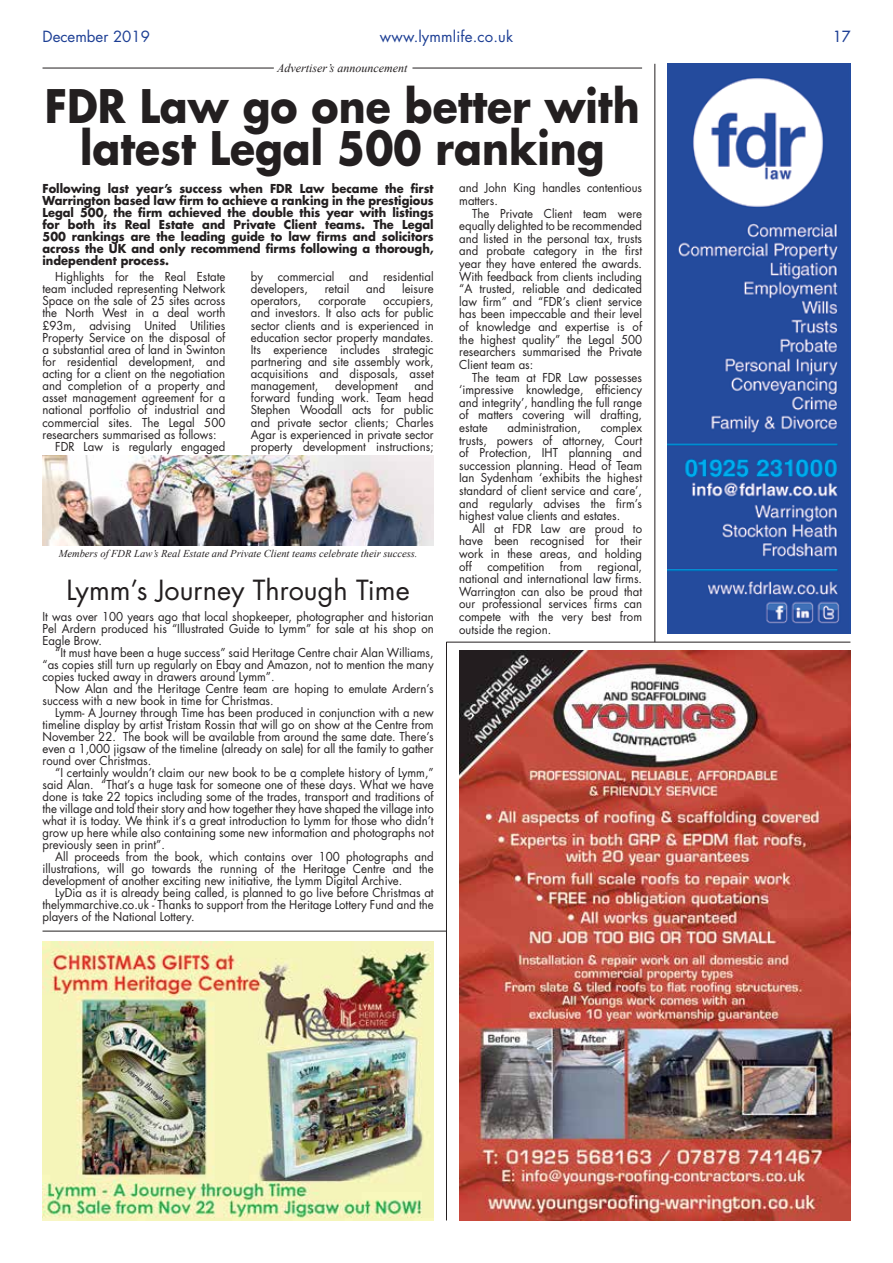
<style>
.page{position:relative;width:893px;height:1263px;background:#fff}
.page>*{position:absolute;margin:0;border:0;box-sizing:border-box;transform-origin:0 0}
.t1{font:700 45px/42px "Futura Std";color:#231f20;text-align:center;scale:.91 1}
.t2{font:27px "Futura Std";color:#231f20}
.t3{font:15px "Futura Std";letter-spacing:.01em;color:#1c3e94}
.t4{font:500 15px "Futura Std";color:#1c3e94}
.t5{font:12px/12.6px "Futura Std";color:#231f20;text-align:justify;scale:.95 1}
.t6{font:700 12px/12px "Futura Std";color:#231f20;text-align:justify;scale:.95 1}
.t7{font:italic 12px "Times New Roman";color:#231f20}
.t8{font:italic 10.5px "Times New Roman";color:#231f20}
</style>
<div class="page">
<img style="left:668px;top:64px;width:182px;height:570px">
<img style="left:459px;top:651px;width:392px;height:569px">
<hr style="left:655px;top:64px;width:1px;height:578px;background:#231f20">
<hr style="left:446px;top:642px;width:404px;height:1px;background:#231f20">
<hr style="left:43px;top:931px;width:403px;height:1px;background:#231f20">
<hr style="left:446px;top:642px;width:1px;height:578px;background:#231f20">
<hr style="left:43px;top:68px;width:231px;height:1px;background:#231f20">
<hr style="left:412px;top:68px;width:230px;height:1px;background:#231f20">
<img style="left:43px;top:455px;width:391px;height:90px">
<img style="left:42px;top:941px;width:392px;height:279px">
<p class="t3" style="left:43px;top:27px;width:109px">December 2019</p>
<p class="t3" style="left:380px;top:27px;width:135px">www.lymmlife.co.uk</p>
<p class="t4" style="left:833px;top:27px;width:19px">17</p>
<p class="t7" style="left:277px;top:60px;width:132px">Advertiser’s announcement</p>
<p class="t1" style="left:45px;top:84px;width:655px">FDR Law go one better with latest Legal 500 ranking</p>
<p class="t6" style="left:43px;top:183px;width:413px">Following last year’s success when FDR Law became the first Warrington based law firm to achieve a ranking in the prestigious Legal 500, the firm achieved the double this year with listings for both its Real Estate and Private Client teams. The Legal 500 rankings are the leading guide to law firms and solicitors across the UK and only recommend firms following a thorough, independent process.</p>
<p class="t5" style="left:43px;top:271px;width:194px;line-height:12.1px;text-indent:13px">Highlights for the Real Estate team included representing Network Space on the sale of 25 sites across the North West in a deal worth £93m, advising United Utilities Property Service on the disposal of a substantial area of land in Swinton for residential development, and acting for a client on the negotiation and completion of a property and asset management agreement for a national portfolio of industrial and commercial sites. The Legal 500 researchers summarised as follows:</p>
<p class="t5" style="left:55px;top:440px;width:181px">FDR Law is regularly engaged</p>
<p class="t5" style="left:459px;top:182px;width:194px">and John King handles contentious matters.</p>
<p class="t5" style="left:459px;top:207px;width:194px;text-indent:13px">The Private Client team were equally delighted to be recommended and listed in the personal tax, trusts and probate category in the first year they have entered the awards.<br>With feedback from clients including “A trusted, reliable and dedicated law firm” and “FDR’s client service has been impeccable and their level of knowledge and expertise is of the highest quality” the Legal 500 researchers summarised the Private Client team as:</p>
<p class="t5" style="left:459px;top:371px;width:194px;text-indent:13px">The team at FDR Law possesses ‘impressive knowledge, efficiency and integrity’, handling the full range of matters covering will drafting, estate</p>
<p class="t5" style="left:251px;top:271px;width:194px;line-height:12.1px">by commercial and residential developers,</p>
<p class="t5" style="left:325px;top:283px;width:27px">retail</p>
<p class="t5" style="left:366px;top:283px;width:22px">and</p>
<p class="t5" style="left:402px;top:283px;width:35px">leisure</p>
<p class="t5" style="left:251px;top:295px;width:194px;line-height:12.1px;text-indent:132px">occupiers, and investors. It also acts for public sector clients and is experienced in education sector property mandates.<br>Its experience includes strategic partnering and site assembly work, acquisitions and disposals, asset management,</p>
<p class="t5" style="left:251px;top:295px;width:54px">operators,</p>
<p class="t5" style="left:318px;top:295px;width:52px">corporate</p>
<p class="t5" style="left:251px;top:380px;width:194px;line-height:12.1px;text-indent:164px">and forward funding work. Team head Stephen Woodall acts for public and private sector clients; Charles Agar is experienced in private sector property development instructions;</p>
<p class="t5" style="left:335px;top:380px;width:67px">development</p>
<p class="t5" style="left:459px;top:421px;width:194px;text-indent:141px">complex trusts, powers of attorney, Court of Protection, IHT planning and succession planning. Head of Team Ian Sydenham ‘exhibits the highest standard of client service and care’, and regularly advises the firm’s highest value clients and estates.</p>
<p class="t5" style="left:459px;top:522px;width:194px;text-indent:13px">All at FDR Law are proud to have been recognised for their work in these areas, and holding off</p>
<p class="t5" style="left:508px;top:421px;width:79px">administration,</p>
<p class="t8" style="left:59px;top:546px;width:360px">Members of FDR Law’s Real Estate and Private Client teams celebrate their success.</p>
<p class="t2" style="left:67px;top:573px;width:345px">Lymm’s Journey Through Time</p>
<p class="t5" style="left:487px;top:560px;width:61px">competition</p>
<p class="t5" style="left:560px;top:560px;width:25px">from</p>
<p class="t5" style="left:459px;top:560px;width:194px;text-indent:138px">regional, national and international law firms.<br>Warrington can also be proud that our professional services firms can compete with the very best from outside the region.</p>
<p class="t5" style="left:43px;top:610px;width:413px;line-height:12px">It was over 100 years ago that local shopkeeper, photographer and historian Pel Ardern produced his “Illustrated Guide to Lymm” for sale at his shop on Eagle Brow.</p>
<p class="t5" style="left:43px;top:646px;width:413px;line-height:12px;text-indent:13px">“It must have been a huge success” said Heritage Centre chair Alan Williams, “as copies still turn up regularly on Ebay and Amazon, not to mention the many copies tucked away in drawers around Lymm”.</p>
<p class="t5" style="left:43px;top:682px;width:413px;line-height:12px;text-indent:13px">Now Alan and the Heritage Centre team are hoping to emulate Ardern’s success with a new book in time for Christmas.</p>
<p class="t5" style="left:43px;top:706px;width:413px;line-height:12px;text-indent:13px">Lymm- A Journey through Time has been produced in conjunction with a new timeline display by artist Tristam Rossin that will go on show at the Centre from November 22. The book will be available from around the same date. There’s even a 1,000 jigsaw of the timeline (already on sale) for all the family to gather round over Christmas.</p>
<p class="t5" style="left:43px;top:766px;width:413px;line-height:12px;text-indent:13px">“I certainly wouldn’t claim our new book to be a complete history of Lymm,” said Alan. “That’s a huge task for someone one of these days. What we have done is take 22 topics including some of the trades, transport and traditions of the village and told their story and how together they have shaped the village into what it is today. We think it’s a great introduction to Lymm for those who didn’t grow up here while also containing some new information and photographs not previously seen in print”.</p>
<p class="t5" style="left:43px;top:850px;width:413px;line-height:12px;text-indent:13px">All proceeds from the book, which contains over 100 photographs and illustrations, will go towards the running of the Heritage Centre and the development of another exciting new initiative, the Lymm Digital Archive.</p>
<p class="t5" style="left:43px;top:886px;width:413px;line-height:12px;text-indent:13px">LyDia as it is already being called, is planned to go live before Christmas at thelymmarchive.co.uk - Thanks to support from the Heritage Lottery Fund and the players of the National Lottery.</p>
</div>
